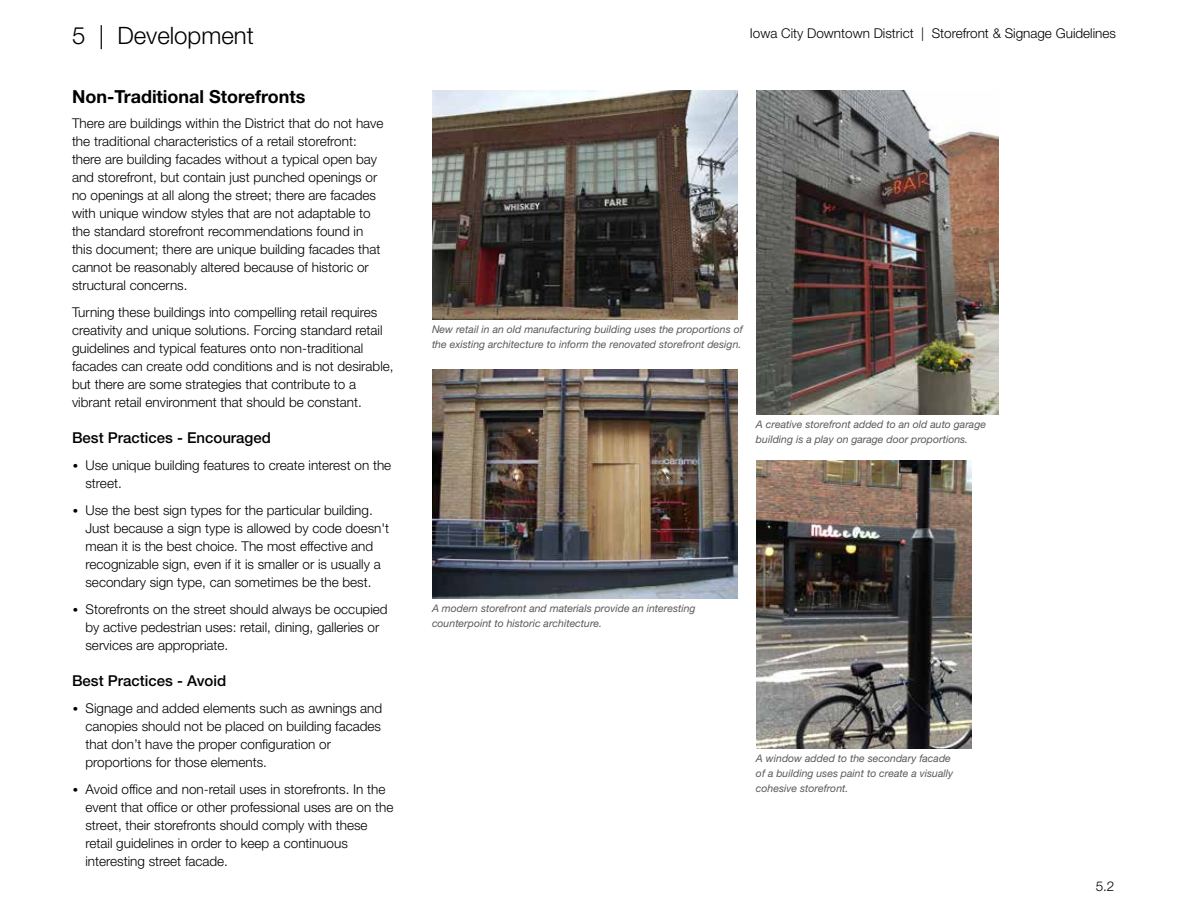
<style>
.page{position:relative;width:1188px;height:918px;background:#fff}
.page>*{position:absolute;margin:0;border:0;box-sizing:border-box;transform-origin:0 0}
.t1{font:300 24px "Helvetica Neue LT Std";color:#000}
.t2{font:700 18px "Helvetica Neue LT Std";color:#000}
.t3{font:500 15px "Helvetica Neue LT Std";color:#000}
.t4{font:300 13.5px/18px "Helvetica Neue LT Std";color:#000}
.t5{font:italic 10.5px/15px "Helvetica Neue LT Std";color:#58595b}
.s1{font-family:"Calibri"}
</style>
<div class="page">
<img style="left:432px;top:369px;width:306px;height:229px">
<img style="left:432px;top:90px;width:306px;height:230px">
<img style="left:756px;top:90px;width:243px;height:324px">
<img style="left:756px;top:460px;width:216px;height:288px">
<h1 class="t1" style="left:72px;top:21px;width:183px">5 | Development</h1>
<h2 class="t2" style="left:72px;top:85px;width:235px">Non-Traditional Storefronts</h2>
<p class="t4" style="left:72px;top:114px;width:313px">There are buildings within the District that do not have the traditional characteristics of a retail storefront: there are building facades without a typical open bay and storefront, but contain just punched openings or no openings at all along the street; there are facades with unique window styles that are not adaptable to the standard storefront recommendations found in this document; there are unique building facades that cannot be reasonably altered because of historic or structural concerns.</p>
<p class="t4" style="left:72px;top:302px;width:323px">Turning these buildings into compelling retail requires creativity and unique solutions. Forcing standard retail guidelines and typical features onto non-traditional facades can create odd conditions and is not desirable, but there are some strategies that contribute to a vibrant retail environment that should be constant.</p>
<p class="t3" style="left:72px;top:428px;width:200px">Best Practices - Encouraged</p>
<p class="t4" style="left:86px;top:456px;width:307px;text-indent:-13px"><span class="s1">•</span> Use unique building features to create interest on the street.</p>
<p class="t4" style="left:86px;top:501px;width:305px;text-indent:-13px"><span class="s1">•</span> Use the best sign types for the particular building.<br>Just because a sign type is allowed by code doesn't mean it is the best choice. The most effective and recognizable sign, even if it is smaller or is usually a secondary sign type, can sometimes be the best.</p>
<p class="t4" style="left:86px;top:599px;width:304px;text-indent:-13px"><span class="s1">•</span> Storefronts on the street should always be occupied by active pedestrian uses: retail, dining, galleries or services are appropriate.</p>
<p class="t3" style="left:72px;top:671px;width:156px">Best Practices - Avoid</p>
<p class="t4" style="left:86px;top:699px;width:298px;text-indent:-13px"><span class="s1">•</span> Signage and added elements such as awnings and canopies should not be placed on building facades that don’t have the proper configuration or proportions for those elements.</p>
<p class="t4" style="left:86px;top:780px;width:309px;text-indent:-13px"><span class="s1">•</span> Avoid office and non-retail uses in storefronts. In the event that office or other professional uses are on the street, their storefronts should comply with these retail guidelines in order to keep a continuous interesting street facade.</p>
<p class="t4" style="left:750px;top:24px;width:368px">Iowa City Downtown District | Storefront &amp; Signage Guidelines</p>
<p class="t5" style="left:432px;top:322px;width:312px">New retail in an old manufacturing building uses the proportions of the existing architecture to inform the renovated storefront design.</p>
<p class="t5" style="left:756px;top:416px;width:232px">A creative storefront added to an old auto garage building is a play on garage door proportions.</p>
<p class="t5" style="left:432px;top:601px;width:265px">A modern storefront and materials provide an interesting counterpoint to historic architecture.</p>
<p class="t5" style="left:756px;top:751px;width:199px">A window added to the secondary facade of a building uses paint to create a visually cohesive storefront.</p>
<p class="t4" style="left:1096px;top:877px;width:20px">5.2</p>
</div>
